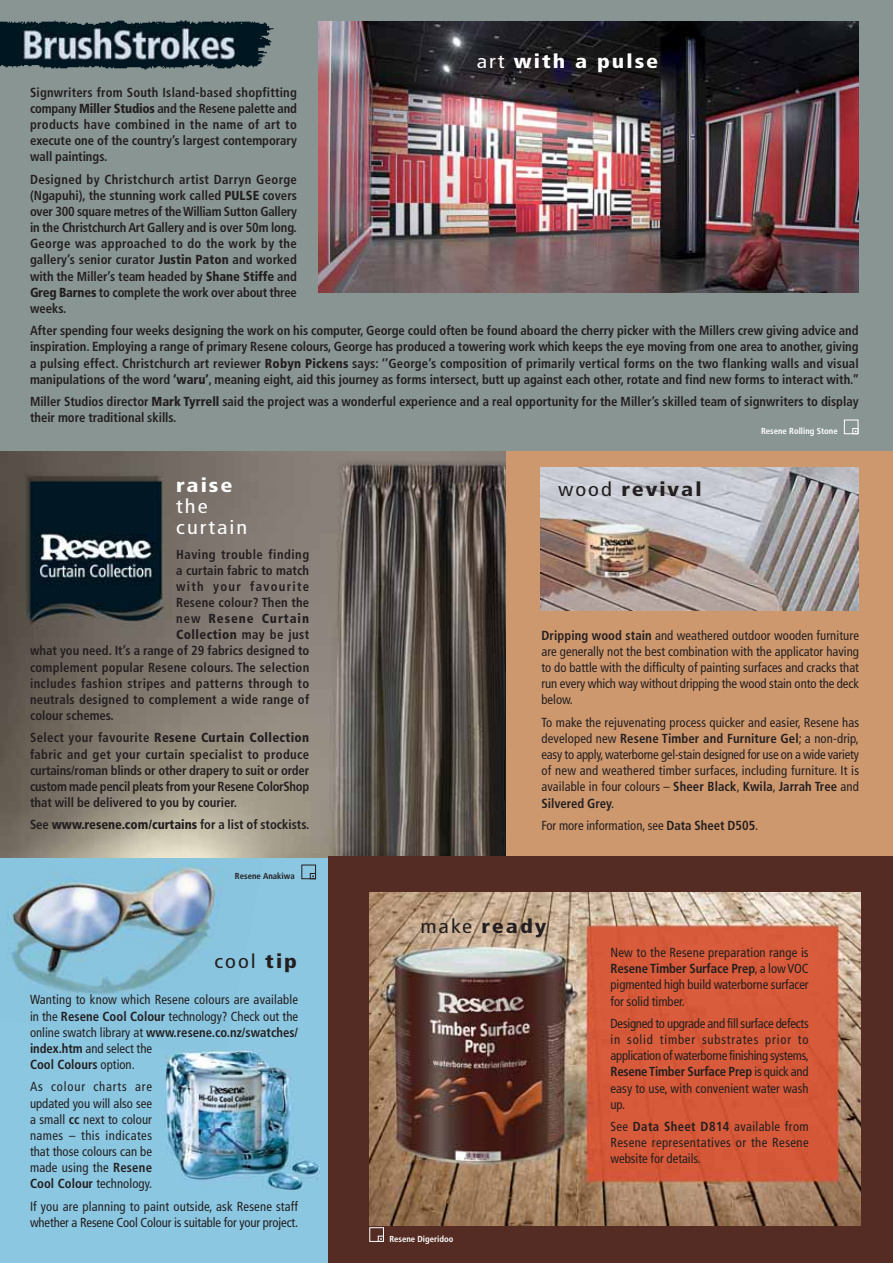
<style>
.page{position:relative;width:893px;height:1263px;background:#fff}
.page>*{position:absolute;margin:0;border:0;box-sizing:border-box;transform-origin:0 0}
.t1{font:900 condensed 19.5px "Frutiger";letter-spacing:.09em;color:#231f20;scale:1.15 1}
.t2{font:900 condensed 19.5px "Frutiger";letter-spacing:.09em;color:#fff;scale:1.15 1}
.t3{font:condensed 19.5px/21px "Frutiger";letter-spacing:.09em;color:#fff;scale:1.15 1}
.t4{font:condensed 19.5px "Frutiger";color:#231f20;scale:1.15 1}
.t5{font:700 condensed 13.2px/16.2px "Frutiger";color:#231f20;text-align:justify}
.t6{font:condensed 13.2px/16.2px "Frutiger";color:#231f20;text-align:justify}
.t7{font:700 condensed 13.2px "Frutiger";letter-spacing:.03em;color:#231f20}
.t8{font:700 condensed 13.2px "Frutiger";letter-spacing:.04em;color:#231f20}
.t9{font:900 condensed 13.2px "Frutiger";letter-spacing:.03em;color:#231f20}
.t10{font:700 condensed 13.2px "Frutiger";letter-spacing:.1em;color:#231f20}
.t11{font:900 condensed 13.2px "Frutiger";letter-spacing:.075em;color:#231f20}
.t12{font:700 condensed 8.7px "Frutiger";color:#fff}
.t13{font:700 condensed 8.7px "Frutiger";color:#231f20}
.s1{font-weight:400}
.s2{font-weight:900}
.s3{font-weight:700}
</style>
<div class="page">
<div style="left:496px;top:446px;width:397px;height:414px;background:#ce986f"></div>
<img style="left:0;top:450px;width:506px;height:408px">
<div style="left:0;top:858px;width:332px;height:405px;background:#8bc7e1"></div>
<img style="left:6px;top:861px;width:212px;height:200px">
<div style="left:0;top:0;width:893px;height:450px;background:#899592"></div>
<div style="left:328px;top:856px;width:565px;height:407px;background:#542c23"></div>
<img style="left:541px;top:467px;width:317px;height:143px">
<img style="left:318px;top:22px;width:540px;height:270px">
<img style="left:369px;top:893px;width:491px;height:333px">
<img style="left:0;top:20px;width:274px;height:50px">
<img style="left:21px;top:25px;width:216px;height:36px">
<img style="left:165px;top:1050px;width:154px;height:140px">
<div style="left:369px;top:1227px;width:15px;height:15px;border:1px solid #fff"></div>
<svg style="left:378px;top:1236px;width:6px;height:6px"></svg>
<div style="left:844px;top:420px;width:14px;height:14px;border:1px solid #fff"></div>
<svg style="left:852px;top:428px;width:6px;height:6px"></svg>
<div style="left:301px;top:865px;width:15px;height:14px;border:1px solid #231f20"></div>
<svg style="left:310px;top:873px;width:6px;height:6px"></svg>
<h1 class="t2" style="left:477px;top:53px;width:159px"><span class="s1">art</span> with a pulse</h1>
<p class="t5" style="left:30px;top:85px;width:268px">Signwriters from South Island-based shopfitting company <span class="s2">Miller Studios</span> and the Resene palette and products have combined in the name of art to execute one of the country’s largest contemporary wall paintings.</p>
<p class="t5" style="left:30px;top:172px;width:268px">Designed by Christchurch artist Darryn George (Ngapuhi), the stunning work called <span class="s2">PULSE</span> covers over 300 square metres of the William Sutton Gallery in the Christchurch Art Gallery and is over 50m long.<br>George was approached to do the work by the gallery’s senior curator <span class="s2">Justin Paton</span> and worked with the Miller’s team headed by <span class="s2">Shane Stiffe</span> and <span class="s2">Greg Barnes</span> to complete the work over about three weeks.</p>
<p class="t5" style="left:30px;top:324px;width:830px">After spending four weeks designing the work on his computer, George could often be found aboard the cherry picker with the Millers crew giving advice and inspiration. Employing a range of primary Resene colours, George has produced a towering work which keeps the eye moving from one area to another, giving a pulsing effect. Christchurch art reviewer <span class="s2">Robyn Pickens</span> says: ‘’George’s composition of primarily vertical forms on the two flanking walls and visual manipulations of the word <span class="s2">‘waru’</span>, meaning eight, aid this journey as forms intersect, butt up against each other, rotate and find new forms to interact with.’’</p>
<p class="t5" style="left:30px;top:395px;width:830px">Miller Studios director <span class="s2">Mark Tyrrell</span> said the project was a wonderful experience and a real opportunity for the Miller’s skilled team of signwriters to display their more traditional skills.</p>
<h1 class="t2" style="left:176px;top:477px;width:50px">raise</h1>
<h1 class="t3" style="left:176px;top:497px;width:63px">the curtain</h1>
<p class="t8" style="left:176px;top:549px;width:134px">Having trouble finding</p>
<p class="t5" style="left:176px;top:563px;width:134px">a curtain fabric to match</p>
<p class="t10" style="left:176px;top:581px;width:134px">with your favourite</p>
<p class="t5" style="left:176px;top:595px;width:134px">Resene colour? Then the</p>
<p class="t11" style="left:176px;top:613px;width:134px"><span class="s3">new</span> Resene Curtain</p>
<p class="t9" style="left:176px;top:629px;width:134px">Collection <span class="s3">may be just</span></p>
<p class="t5" style="left:30px;top:644px;width:281px">what you need. It’s a range of 29 fabrics designed to</p>
<p class="t5" style="left:30px;top:660px;width:281px">complement popular Resene colours. The selection</p>
<p class="t7" style="left:30px;top:678px;width:281px">includes fashion stripes and patterns through to</p>
<p class="t5" style="left:30px;top:692px;width:281px">neutrals designed to complement a wide range of</p>
<p class="t5" style="left:30px;top:708px;width:85px">colour schemes.</p>
<p class="t5" style="left:30px;top:731px;width:281px">Select your favourite <span class="s2">Resene Curtain Collection </span>fabric and get your curtain specialist to produce curtains/roman blinds or other drapery to suit or order custom made pencil pleats from your Resene ColorShop that will be delivered to you by courier.</p>
<p class="t5" style="left:30px;top:818px;width:281px">See <span class="s2">www.resene.com/curtains</span> for a list of stockists.</p>
<p class="t13" style="left:235px;top:873px;width:61px">Resene Anakiwa</p>
<h1 class="t4" style="left:214px;top:953px;width:73px">cool <span class="s2">tip</span></h1>
<p class="t6" style="left:30px;top:993px;width:270px;text-align:left">Wanting to know which Resene colours are available in the <span class="s3">Resene Cool Colour</span> technology? Check out the online swatch library at <span class="s3">www.resene.co.nz/swatches/ index.htm</span> and select the<br><span class="s3">Cool Colours</span> option.</p>
<p class="t6" style="left:30px;top:1080px;width:124px">As colour charts are updated you will also see a small <span class="s3">cc</span> next to colour names – this indicates that those colours can be made using the <span class="s3">Resene Cool Colour</span> technology.</p>
<p class="t6" style="left:30px;top:1199px;width:270px">If you are planning to paint outside, ask Resene staff whether a Resene Cool Colour is suitable for your project.</p>
<h1 class="t1" style="left:558px;top:481px;width:126px"><span class="s1">wood</span> revival</h1>
<p class="t12" style="left:761px;top:428px;width:78px">Resene Rolling Stone</p>
<p class="t6" style="left:541px;top:628px;width:319px"><span class="s3">Dripping wood stain</span> and weathered outdoor wooden furniture are generally not the best combination with the applicator having to do battle with the difficulty of painting surfaces and cracks that run every which way without dripping the wood stain onto the deck below.</p>
<p class="t6" style="left:541px;top:715px;width:319px">To make the rejuvenating process quicker and easier, Resene has developed new <span class="s3">Resene Timber and Furniture Gel</span>; a non-drip, easy to apply, waterborne gel-stain designed for use on a wide variety of new and weathered timber surfaces, including furniture. It is available in four colours – <span class="s3">Sheer Black</span>, <span class="s3">Kwila</span>, <span class="s3">Jarrah Tree</span> and <span class="s3">Silvered Grey</span>.</p>
<p class="t6" style="left:541px;top:818px;width:218px">For more information, see <span class="s3">Data Sheet D505</span>.</p>
<h1 class="t1" style="left:420px;top:918px;width:111px"><span class="s1">make</span> ready</h1>
<p class="t12" style="left:389px;top:1235px;width:66px">Resene Digeridoo</p>
<p class="t6" style="left:610px;top:945px;width:200px">New to the Resene preparation range is <span class="s3">Resene Timber Surface Prep</span>, a low VOC pigmented high build waterborne surfacer for solid timber.</p>
<p class="t6" style="left:610px;top:1016px;width:200px">Designed to upgrade and fill surface defects in solid timber substrates prior to application of waterborne finishing systems, <span class="s3">Resene Timber Surface Prep</span> is quick and easy to use, with convenient water wash up.</p>
<p class="t6" style="left:610px;top:1119px;width:200px">See <span class="s3">Data Sheet D814</span> available from Resene representatives or the Resene website for details.</p>
</div>
